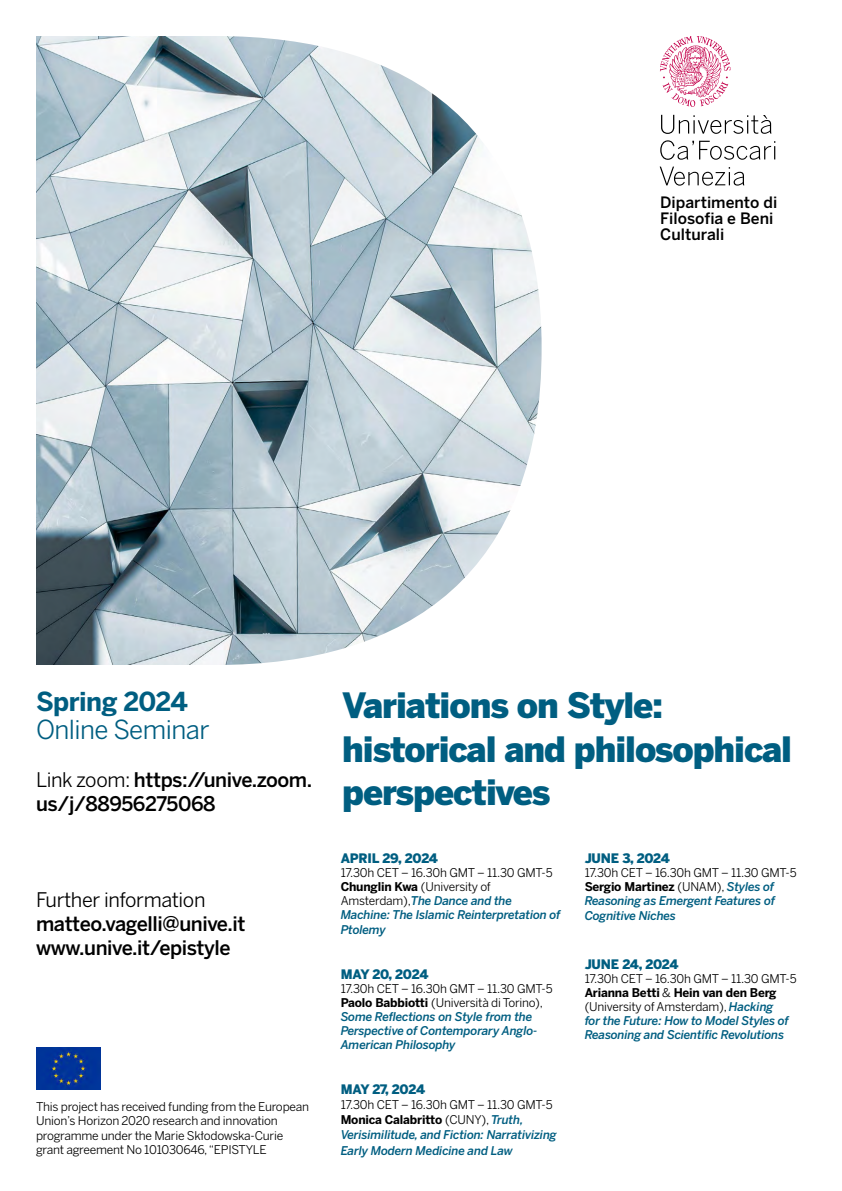
<style>
.page{position:relative;width:842px;height:1191px;background:#fff}
.page>*{position:absolute;margin:0;border:0;box-sizing:border-box;transform-origin:0 0}
.t1{font:900 34.7px/43.7px "Benton Sans";letter-spacing:-.03em;color:#005e81}
.t2{font:26px "Benton Sans";letter-spacing:-.02em;color:#005e81}
.t3{font:700 26px "Benton Sans";letter-spacing:-.02em;color:#005e81}
.t4{font:500 20px/24px "Benton Sans";letter-spacing:-.02em;color:#000}
.t5{font:20px "Benton Sans";letter-spacing:-.02em;color:#000}
.t6{font:500 15.6px/15.6px "Benton Sans";color:#000}
.t7{font:900 13px "Benton Sans";letter-spacing:-.025em;color:#005e81}
.t8{font:italic 500 12px/14px "Benton Sans";letter-spacing:-.015em;color:#005e81}
.t9{font:12px/14.4px "Benton Sans";letter-spacing:-.02em;color:#000}
.s1{font-weight:400}
.s2{font-weight:400;font-style:normal;color:#000}
.s3{font-weight:700;font-style:normal;color:#000}
</style>
<div class="page">
<svg style="left:661px;top:115px;width:110px;height:19px"></svg>
<svg style="left:660px;top:140px;width:115px;height:20px"></svg>
<svg style="left:660px;top:167px;width:84px;height:19px"></svg>
<svg style="left:660px;top:36px;width:71px;height:71px"></svg>
<img style="left:36px;top:36px;width:506px;height:629px">
<img style="left:36px;top:1047px;width:64px;height:43px">
<p class="t6" style="left:660px;top:195px;width:119px">Dipartimento di<br>Filosofia e Beni<br>Culturali</p>
<h2 class="t3" style="left:36px;top:686px;width:153px">Spring 2024</h2>
<h2 class="t2" style="left:36px;top:714px;width:175px">Online Seminar</h2>
<h3 class="t4" style="left:36px;top:767px;width:278px"><span class="s1">Link zoom:</span> https://unive.zoom. us/j/88956275068</h3>
<h3 class="t5" style="left:36px;top:888px;width:171px">Further information</h3>
<h3 class="t4" style="left:36px;top:911px;width:211px">matteo.vagelli@unive.it www.unive.it/epistyle</h3>
<p class="t9" style="left:36px;top:1099px;width:275px">This project has received funding from the European Union’s Horizon 2020 research and innovation programme under the Marie Skłodowska-Curie grant agreement No 101030646, “EPISTYLE</p>
<h1 class="t1" style="left:342px;top:683px;width:451px">Variations on Style: historical and philosophical perspectives</h1>
<p class="t7" style="left:341px;top:850px;width:99px">APRIL 29, 2024</p>
<p class="t8" style="left:341px;top:865px;width:221px;line-height:14.3px"><span class="s2">17.30h CET – 16.30h GMT – 11.30 GMT-5<br></span><span class="s3">Chunglin Kwa</span> <span class="s2">(University of<br>Amsterdam),</span>The Dance and the<br>Machine: The Islamic Reinterpretation of<br>Ptolemy</p>
<p class="t7" style="left:341px;top:966px;width:89px">MAY 20, 2024</p>
<p class="t8" style="left:341px;top:981px;width:213px"><span class="s2">17.30h CET – 16.30h GMT – 11.30 GMT-5<br></span><span class="s3">Paolo Babbiotti</span> <span class="s2">(Università di Torino), </span>Some Reflections on Style from the Perspective of Contemporary Anglo-American Philosophy</p>
<p class="t7" style="left:341px;top:1081px;width:86px">MAY 27, 2024</p>
<p class="t8" style="left:341px;top:1096px;width:218px;line-height:15.3px"><span class="s2">17.30h CET – 16.30h GMT – 11.30 GMT-5<br></span><span class="s3">Monica Calabritto</span> <span class="s2">(CUNY),</span> Truth, Verisimilitude, and Fiction: Narrativizing Early Modern Medicine and Law</p>
<p class="t7" style="left:585px;top:850px;width:87px">JUNE 3, 2024</p>
<p class="t8" style="left:585px;top:865px;width:213px;line-height:14.3px"><span class="s2">17.30h CET – 16.30h GMT – 11.30 GMT-5<br></span><span class="s3">Sergio Martinez</span> <span class="s2">(UNAM),</span> Styles of<br>Reasoning as Emergent Features of<br>Cognitive Niches</p>
<p class="t7" style="left:585px;top:956px;width:95px">JUNE 24, 2024</p>
<p class="t8" style="left:585px;top:971px;width:213px"><span class="s2">17.30h CET – 16.30h GMT – 11.30 GMT-5<br></span><span class="s3">Arianna Betti</span> <span class="s2">&amp;</span> <span class="s3">Hein van den Berg </span><span class="s2">(University of Amsterdam),</span> Hacking<br>for the Future: How to Model Styles of Reasoning and Scientific Revolutions</p>
</div>
